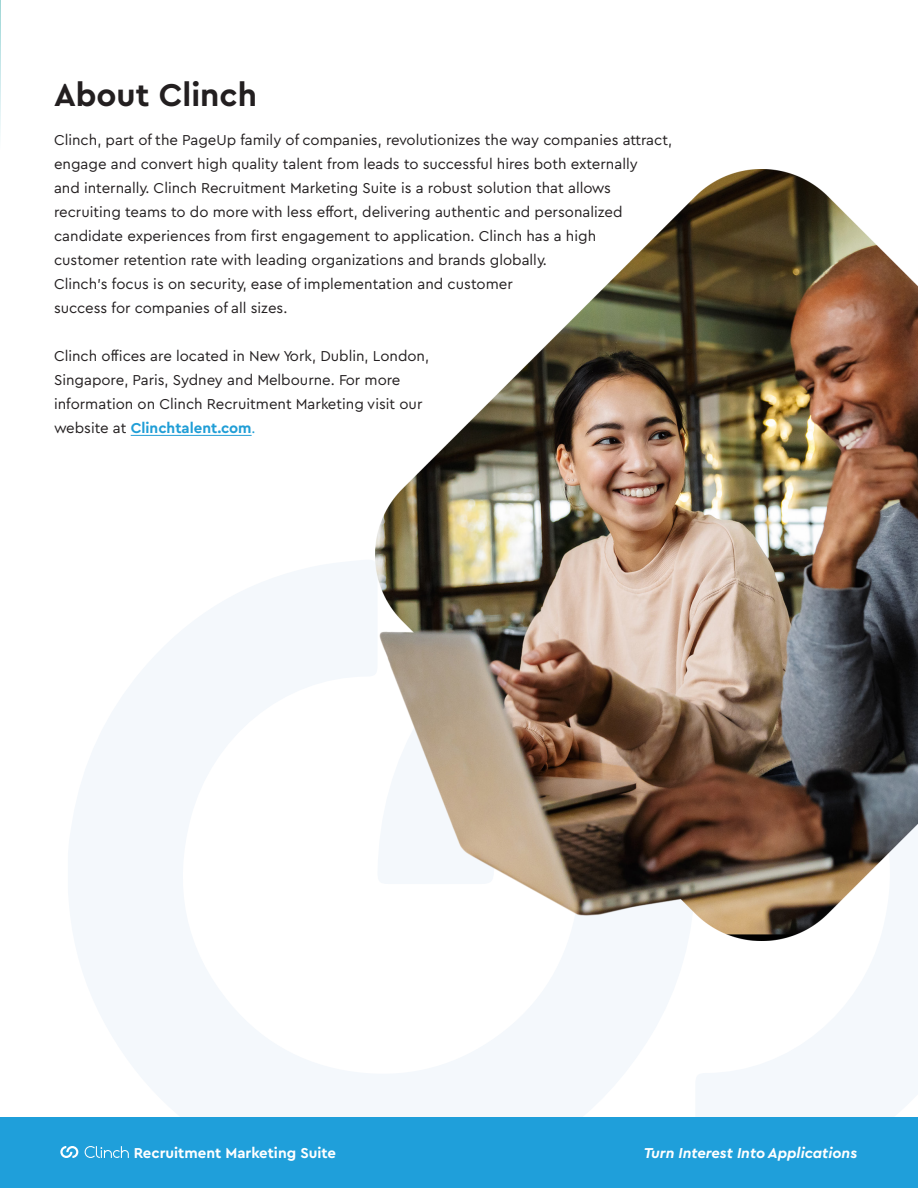
<style>
.page{position:relative;width:918px;height:1188px;background:#fff}
.page>*{position:absolute;margin:0;border:0;box-sizing:border-box;transform-origin:0 0}
.t1{font:700 33px "Cera Pro";color:#231f20}
.t2{font:15px/24px "Cera Pro";color:#231f20}
.t3{font:italic 700 15px "Cera Pro";color:#fff}
.t4{font:700 15px "Cera Pro";color:#fff}
.s1{font-weight:700;color:#219ed6}
.s2{color:#219ed6}
</style>
<div class="page">
<svg style="left:0;top:0;width:1px;height:136px"></svg>
<svg style="left:68px;top:559px;width:309px;height:559px"></svg>
<svg style="left:377px;top:945px;width:541px;height:173px;fill:#f4f8fc"></svg>
<img style="left:376px;top:169px;width:542px;height:776px">
<div style="left:0;top:1118px;width:918px;height:70px;background:#1f9fda"></div>
<svg style="left:85px;top:1146px;width:44px;height:12px"></svg>
<svg style="left:60px;top:1146px;width:18px;height:12px"></svg>
<hr style="left:131px;top:435px;width:121px;height:1px;background:#219ed6">
<p class="t1" style="left:54px;top:73px;width:205px">About Clinch</p>
<p class="t2" style="left:54px;top:127px;width:620px">Clinch, part of the PageUp family of companies, revolutionizes the way companies attract, engage and convert high quality talent from leads to successful hires both externally<br>and internally. Clinch Recruitment Marketing Suite is a robust solution that allows recruiting teams to do more with less effort, delivering authentic and personalized candidate experiences from first engagement to application. Clinch has a high<br>customer retention rate with leading organizations and brands globally.<br>Clinch’s focus is on security, ease of implementation and customer<br>success for companies of all sizes.</p>
<p class="t2" style="left:54px;top:343px;width:377px">Clinch offices are located in New York, Dublin, London, Singapore, Paris, Sydney and Melbourne. For more information on Clinch Recruitment Marketing visit our website at <span class="s1">Clinchtalent.com</span><span class="s2">.</span></p>
<p class="t4" style="left:134px;top:1143px;width:204px">Recruitment Marketing Suite</p>
<p class="t3" style="left:644px;top:1143px;width:215px">Turn Interest Into Applications</p>
</div>
